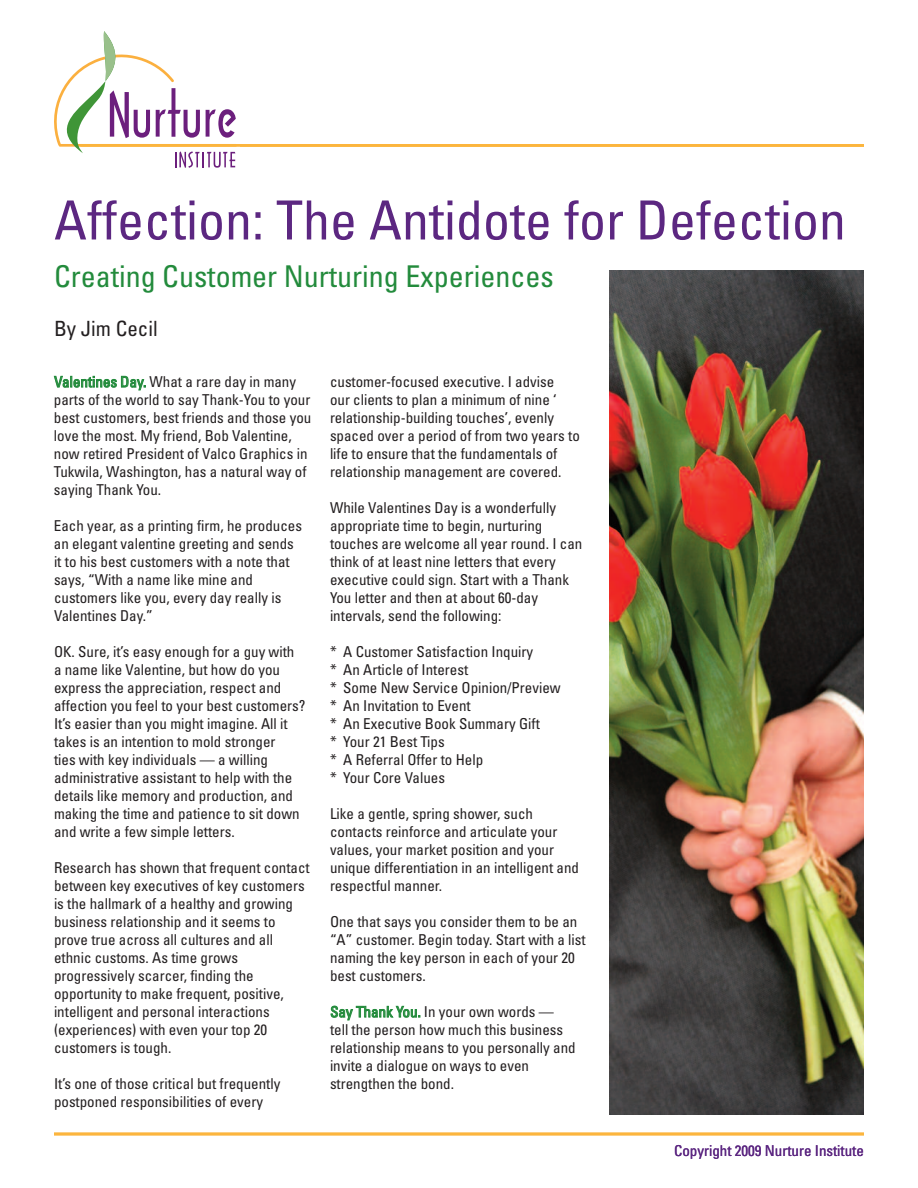
<style>
.page{position:relative;width:918px;height:1188px;background:#fff}
.page>*{position:absolute;margin:0;border:0;box-sizing:border-box;transform-origin:0 0}
.t1{font:condensed 54px "Univers";color:#5c2781}
.t2{font:condensed 30px "Univers";color:#238b3c}
.t3{font:condensed 21px "Univers";color:#231f20}
.t4{font:condensed 15px/18px "Univers";color:#231f20}
.t5{font:condensed 15px "Univers";color:#5c2781}
.s1{color:#238b3c}
</style>
<div class="page">
<svg style="left:54px;top:31px;width:182px;height:137px"></svg>
<hr style="left:80px;top:144px;width:784px;height:3px;background:#fcb53d">
<hr style="left:54px;top:1133px;width:810px;height:2px;background:#fcb53d">
<img style="left:610px;top:270px;width:254px;height:845px">
<h1 class="t1" style="left:54px;top:201px;width:793px">Affection: The Antidote for Defection</h1>
<h2 class="t2" style="left:54px;top:265px;width:501px">Creating Customer Nurturing Experiences</h2>
<h3 class="t3" style="left:54px;top:321px;width:105px">By Jim Cecil</h3>
<p class="t4" style="left:54px;top:374px;width:259px"><span class="s1">Valentines Day.</span> What a rare day in many parts of the world to say Thank-You to your best customers, best friends and those you love the most. My friend, Bob Valentine, now retired President of Valco Graphics in Tukwila, Washington, has a natural way of saying Thank You.</p>
<p class="t4" style="left:54px;top:518px;width:250px">Each year, as a printing firm, he produces an elegant valentine greeting and sends it to his best customers with a note that says, “With a name like mine and customers like you, every day really is Valentines Day.”</p>
<p class="t4" style="left:54px;top:644px;width:253px">OK. Sure, it’s easy enough for a guy with a name like Valentine, but how do you express the appreciation, respect and affection you feel to your best customers?<br>It’s easier than you might imagine. All it takes is an intention to mold stronger<br>ties with key individuals — a willing administrative assistant to help with the details like memory and production, and making the time and patience to sit down and write a few simple letters.</p>
<p class="t4" style="left:54px;top:860px;width:257px">Research has shown that frequent contact between key executives of key customers is the hallmark of a healthy and growing business relationship and it seems to prove true across all cultures and all ethnic customs. As time grows progressively scarcer, finding the opportunity to make frequent, positive, intelligent and personal interactions (experiences) with even your top 20 customers is tough.</p>
<p class="t4" style="left:54px;top:1076px;width:228px">It’s one of those critical but frequently postponed responsibilities of every</p>
<p class="t4" style="left:330px;top:374px;width:251px">customer-focused executive. I advise<br>our clients to plan a minimum of nine ‘ relationship-building touches’, evenly spaced over a period of from two years to life to ensure that the fundamentals of relationship management are covered.</p>
<p class="t4" style="left:330px;top:500px;width:254px">While Valentines Day is a wonderfully appropriate time to begin, nurturing touches are welcome all year round. I can think of at least nine letters that every executive could sign. Start with a Thank You letter and then at about 60-day intervals, send the following:</p>
<p class="t4" style="left:330px;top:644px;width:232px">* A Customer Satisfaction Inquiry<br>* An Article of Interest<br>* Some New Service Opinion/Preview * An Invitation to Event<br>* An Executive Book Summary Gift<br>* Your 21 Best Tips<br>* A Referral Offer to Help<br>* Your Core Values</p>
<p class="t4" style="left:330px;top:806px;width:251px">Like a gentle, spring shower, such contacts reinforce and articulate your values, your market position and your unique differentiation in an intelligent and respectful manner.</p>
<p class="t4" style="left:330px;top:914px;width:257px">One that says you consider them to be an “A” customer. Begin today. Start with a list naming the key person in each of your 20 best customers.</p>
<p class="t4" style="left:330px;top:1004px;width:247px"><span class="s1">Say Thank You.</span> In your own words —<br>tell the person how much this business relationship means to you personally and invite a dialogue on ways to even strengthen the bond.</p>
<p class="t5" style="left:674px;top:1146px;width:191px">Copyright 2009 Nurture Institute</p>
</div>
